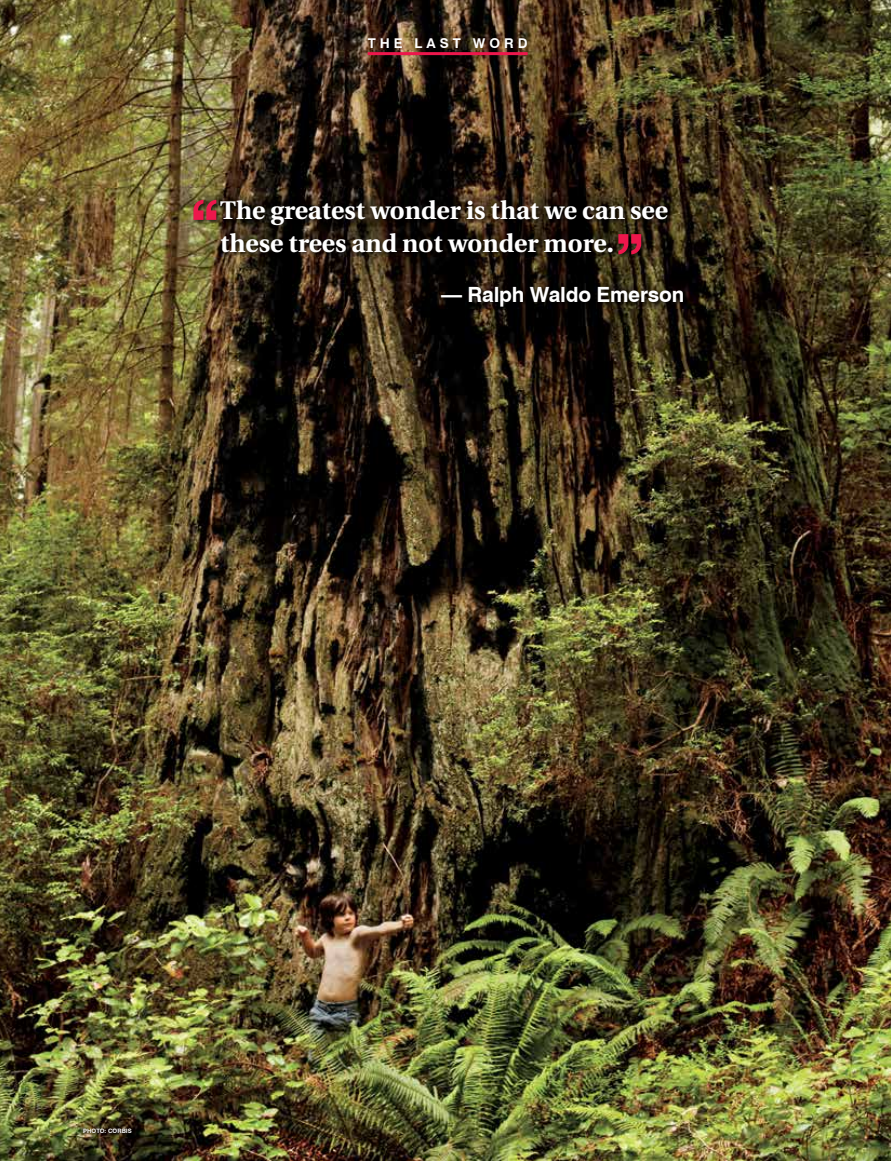
<style>
.page{position:relative;width:891px;height:1161px;background:#fff}
.page>*{position:absolute;margin:0;border:0;box-sizing:border-box;transform-origin:0 0}
.t1{font:700 73.5px "Swiss 721 BT";color:#ed174c}
.t2{font:700 25.5px/33px "Utopia";color:#fff}
.t3{font:700 21px "Swiss 721 BT";letter-spacing:-.01em;color:#fff}
.t4{font:700 13.5px "Swiss 721 BT";letter-spacing:.3em;color:#fff}
.t5{font:700 6px "Swiss 721 BT";color:#fff}
</style>
<div class="page">
<img style="left:0;top:0;width:891px;height:1161px">
<div style="left:192px;top:199px;width:496px;height:113px;background:#000;opacity:.75"></div>
<hr style="left:368px;top:52px;width:160px;height:3px;background:#ed174c">
<div style="left:83px;top:1128px;width:51px;height:8px;background:#000;opacity:.75"></div>
<p class="t4" style="left:368px;top:35px;width:161px">THE LAST WORD</p>
<h1 class="t1" style="left:189px;top:183px;width:33px">‘‘</h1>
<p class="t2" style="left:220px;top:194px;width:449px">The greatest wonder is that we can see these trees and not wonder more.</p>
<h1 class="t1" style="left:614px;top:216px;width:33px">’’</h1>
<p class="t3" style="left:441px;top:282px;width:245px">— Ralph Waldo Emerson</p>
<p class="t5" style="left:83px;top:1127px;width:50px">PHOTO: CORBIS</p>
</div>
